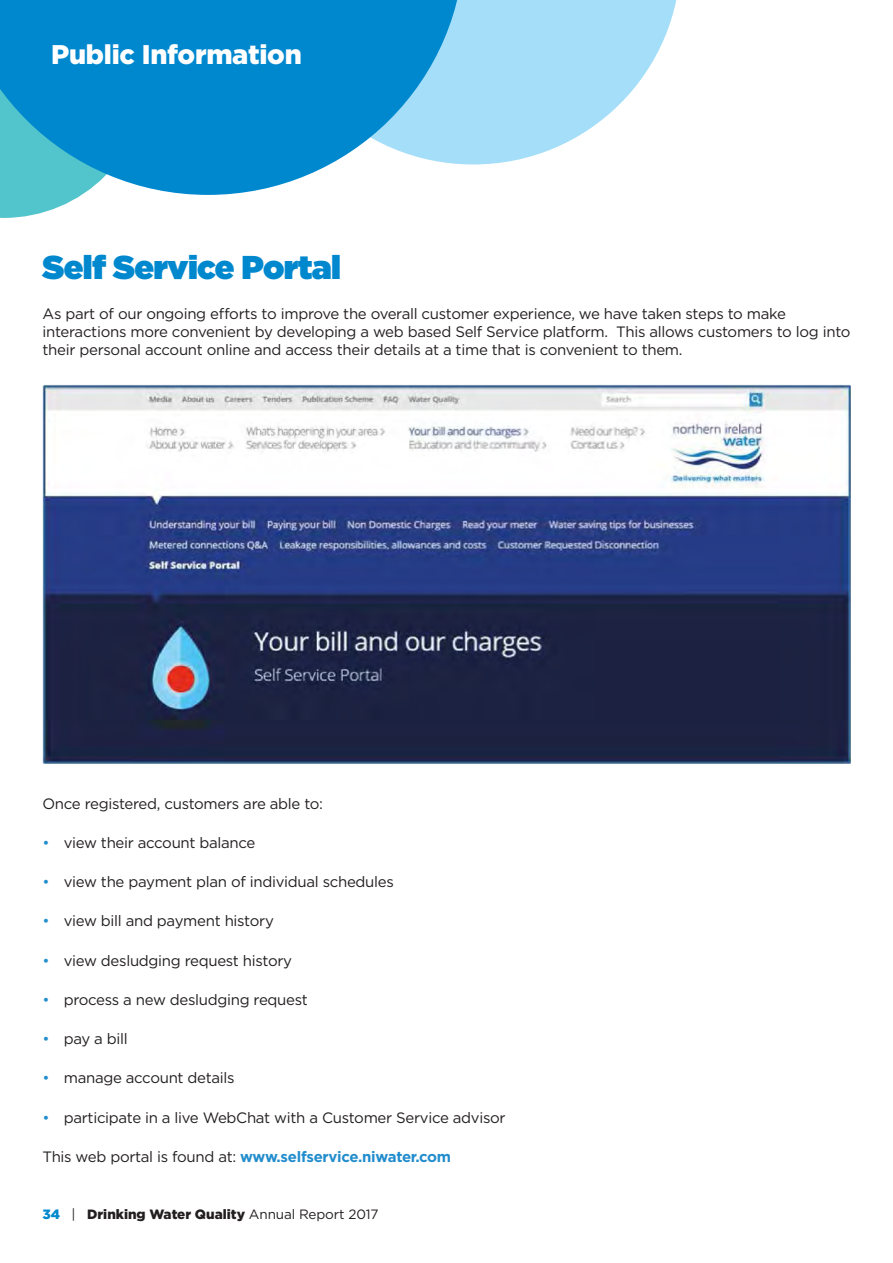
<style>
.page{position:relative;width:893px;height:1263px;background:#fff}
.page>*{position:absolute;margin:0;border:0;box-sizing:border-box;transform-origin:0 0}
.t1{font:33px "Gotham Ultra";letter-spacing:-.02em;color:#0088ce}
.t2{font:900 27px "Gotham";letter-spacing:-.01em;color:#fff}
.t3{font:15px/18px "Gotham";letter-spacing:-.02em;color:#231f20}
.t4{font:700 15px "Gotham";letter-spacing:-.02em;color:#228dcd}
.t5{font:900 13.5px "Gotham";color:#231f20}
.s1{color:#228dcd}
.s2{font-weight:400;color:#231f20}
.s3{color:#0088ce}
.s4{font-weight:400}
</style>
<div class="page">
<svg style="left:0;top:195px;width:81px;height:23px"></svg>
<svg style="left:464px;top:0;width:213px;height:164px;fill:#a4def8"></svg>
<svg style="left:0;top:0;width:464px;height:195px;background:#279cd5"></svg>
<img style="left:43px;top:384px;width:807px;height:380px">
<p class="t2" style="left:51px;top:39px;width:252px">Public Information</p>
<p class="t1" style="left:43px;top:248px;width:300px">Self Service Portal</p>
<p class="t3" style="left:43px;top:304px;width:809px">As part of our ongoing efforts to improve the overall customer experience, we have taken steps to make interactions more convenient by developing a web based Self Service platform. This allows customers to log into their personal account online and access their details at a time that is convenient to them.</p>
<p class="t3" style="left:43px;top:794px;width:282px">Once registered, customers are able to:</p>
<p class="t3" style="left:43px;top:833px;width:214px"><span class="s1">•</span> view their account balance</p>
<p class="t3" style="left:43px;top:872px;width:353px"><span class="s1">•</span> view the payment plan of individual schedules</p>
<p class="t3" style="left:43px;top:912px;width:233px"><span class="s1">•</span> view bill and payment history</p>
<p class="t3" style="left:43px;top:951px;width:251px"><span class="s1">•</span> view desludging request history</p>
<p class="t3" style="left:43px;top:990px;width:267px"><span class="s1">•</span> process a new desludging request</p>
<p class="t3" style="left:43px;top:1029px;width:87px"><span class="s1">•</span> pay a bill</p>
<p class="t3" style="left:43px;top:1069px;width:194px"><span class="s1">•</span> manage account details</p>
<p class="t3" style="left:43px;top:1108px;width:465px"><span class="s1">•</span> participate in a live WebChat with a Customer Service advisor</p>
<p class="t4" style="left:43px;top:1147px;width:410px"><span class="s2">This web portal is found at:</span> www.selfservice.niwater.com</p>
<p class="t5" style="left:43px;top:1206px;width:337px"><span class="s3">34</span> <span class="s4">|</span> Drinking Water Quality <span class="s4">Annual Report 2017</span></p>
</div>
